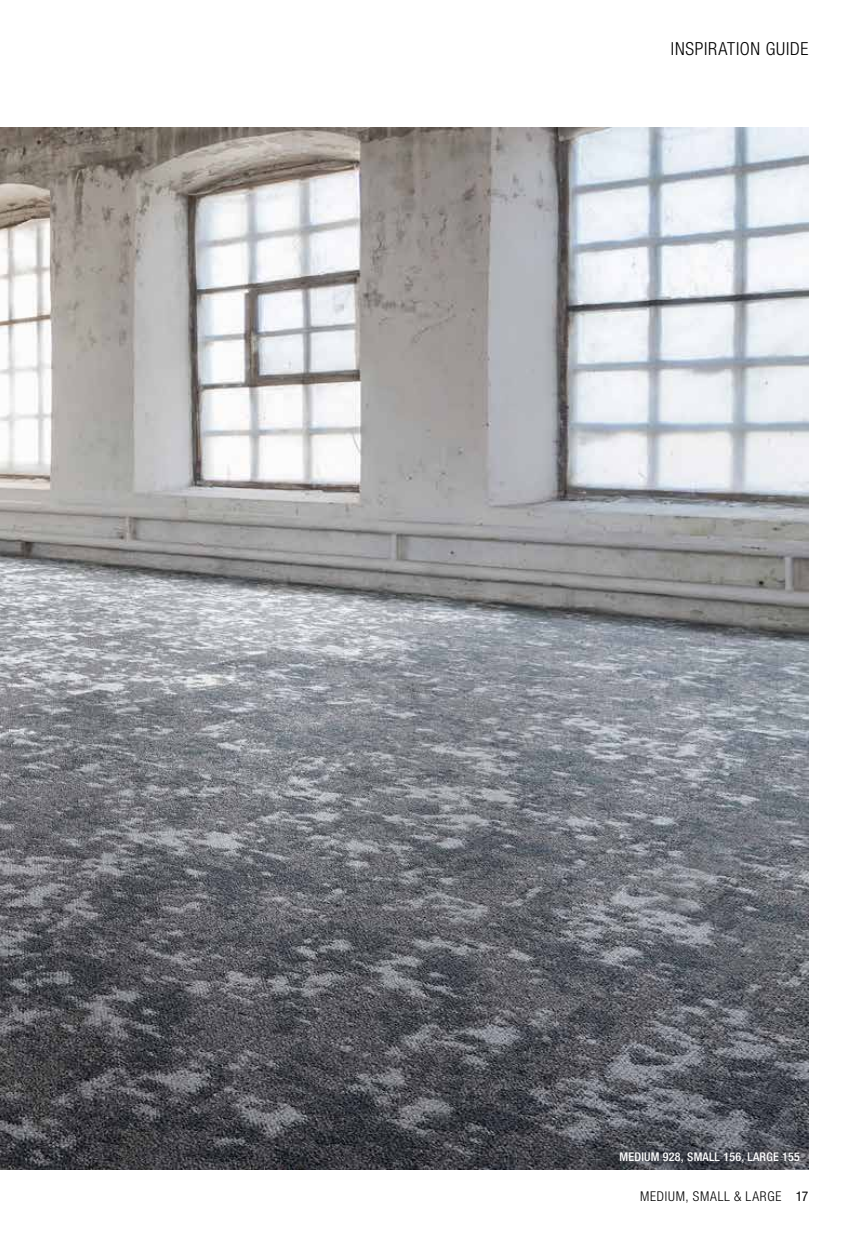
<style>
.page{position:relative;width:851px;height:1255px;background:#fff}
.page>*{position:absolute;margin:0;border:0;box-sizing:border-box;transform-origin:0 0}
.t1{font:300 condensed 18px "Helvetica Neue LT Std";letter-spacing:.04em;color:#000}
.t2{font:300 condensed 13.5px "Helvetica Neue LT Std";letter-spacing:.06em;color:#000}
.t3{font:500 condensed 12px "Helvetica Neue LT Std";letter-spacing:.02em;color:#fff}
.s1{font-weight:400}
</style>
<div class="page">
<img style="left:0;top:128px;width:808px;height:1041px">
<h1 class="t1" style="left:671px;top:39px;width:139px">INSPIRATION GUIDE</h1>
<p class="t3" style="left:619px;top:1149px;width:182px">MEDIUM 928, SMALL 156, LARGE 155</p>
<p class="t2" style="left:640px;top:1188px;width:170px">MEDIUM, SMALL &amp; LARGE <span class="s1">17</span></p>
</div>
